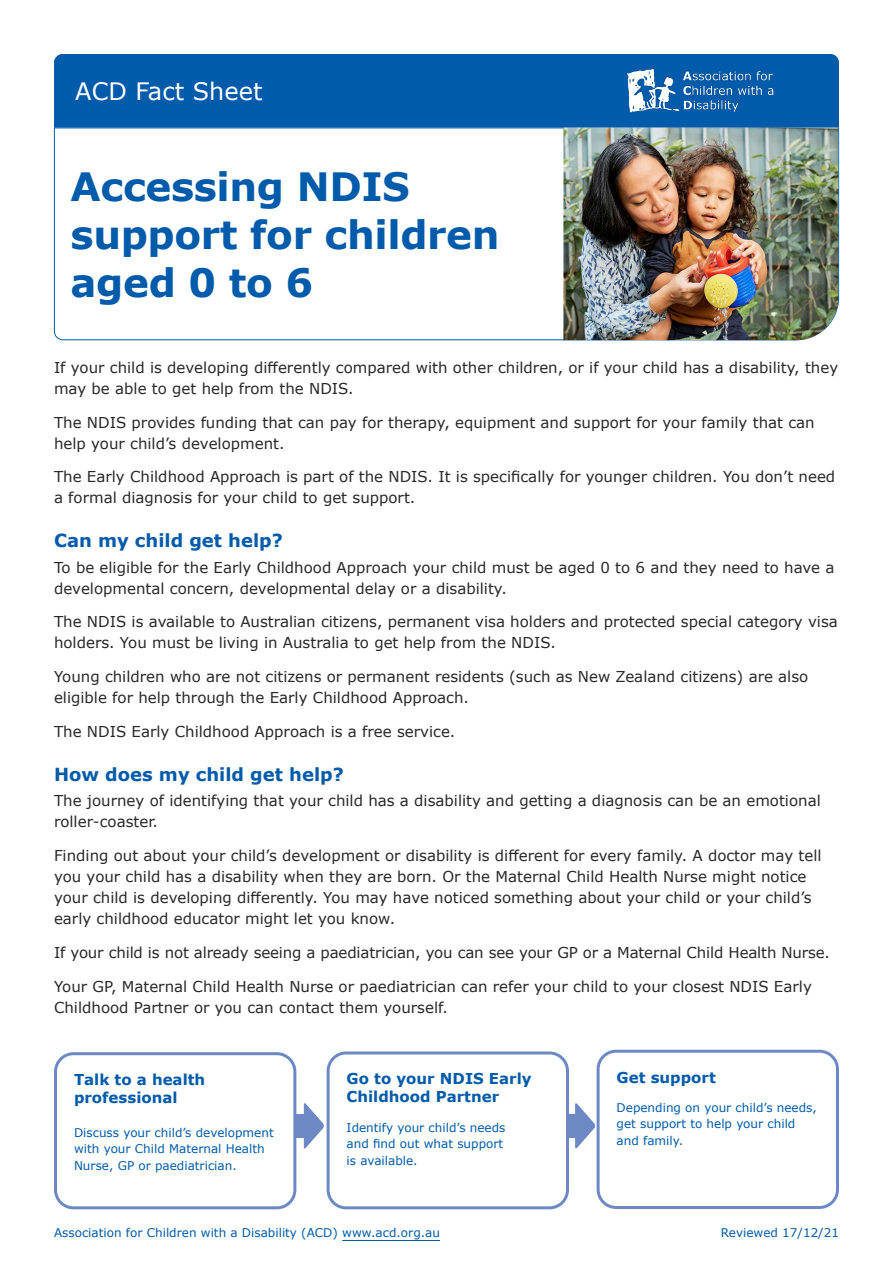
<style>
.page{position:relative;width:893px;height:1263px;background:#fff}
.page>*{position:absolute;margin:0;border:0;box-sizing:border-box;transform-origin:0 0}
.t1{font:700 39px/48px "Verdana";letter-spacing:-.01em;color:#005baa}
.t2{font:24px "Verdana";color:#fff}
.t3{font:700 18px "Verdana";color:#005baa}
.t4{font:15px/21px "Verdana";color:#292829}
.t5{font:700 15px/18px "Verdana";color:#005baa}
.t6{font:12px/16.5px "Verdana";color:#005baa}
</style>
<div class="page">
<div style="left:560px;top:1114px;width:16px;height:23px;background:#6d89c5"></div>
<svg style="left:575px;top:1103px;width:20px;height:46px"></svg>
<div style="left:289px;top:1114px;width:16px;height:23px;background:#6d89c5"></div>
<svg style="left:304px;top:1103px;width:20px;height:46px"></svg>
<hr style="left:342px;top:1240px;width:98px;height:1px;background:#005baa">
<svg style="left:54px;top:128px;width:785px;height:213px"></svg>
<div style="left:54px;top:54px;width:785px;height:74px;background:#005baa"></div>
<div style="left:56px;top:1054px;width:239px;height:154px;background:#fff;border-radius:18px"></div>
<div style="left:54px;top:1052px;width:242px;height:157px;border:3px solid #6d89c5;border-radius:18px"></div>
<div style="left:328px;top:1053px;width:239px;height:155px;background:#fff;border-radius:18px"></div>
<div style="left:327px;top:1051px;width:242px;height:158px;border:3px solid #6d89c5;border-radius:18px"></div>
<div style="left:597px;top:1050px;width:242px;height:159px;border:3px solid #6d89c5;border-radius:18px"></div>
<img style="left:627px;top:69px;width:149px;height:43px">
<img style="left:563px;top:128px;width:275px;height:212px">
<p class="t2" style="left:75px;top:75px;width:189px">ACD Fact Sheet</p>
<h1 class="t1" style="left:71px;top:162px;width:430px">Accessing NDIS support for children aged 0 to 6</h1>
<p class="t4" style="left:54px;top:357px;width:786px">If your child is developing differently compared with other children, or if your child has a disability, they may be able to get help from the NDIS.</p>
<p class="t4" style="left:54px;top:412px;width:762px">The NDIS provides funding that can pay for therapy, equipment and support for your family that can help your child’s development.</p>
<p class="t4" style="left:54px;top:466px;width:783px">The Early Childhood Approach is part of the NDIS. It is specifically for younger children. You don’t need a formal diagnosis for your child to get support.</p>
<h2 class="t3" style="left:54px;top:528px;width:230px">Can my child get help?</h2>
<p class="t4" style="left:54px;top:557px;width:782px">To be eligible for the Early Childhood Approach your child must be aged 0 to 6 and they need to have a developmental concern, developmental delay or a disability.</p>
<p class="t4" style="left:54px;top:611px;width:785px">The NDIS is available to Australian citizens, permanent visa holders and protected special category visa holders. You must be living in Australia to get help from the NDIS.</p>
<p class="t4" style="left:54px;top:666px;width:756px">Young children who are not citizens or permanent residents (such as New Zealand citizens) are also eligible for help through the Early Childhood Approach.</p>
<p class="t4" style="left:54px;top:721px;width:403px">The NDIS Early Childhood Approach is a free service.</p>
<h2 class="t3" style="left:54px;top:762px;width:291px">How does my child get help?</h2>
<p class="t4" style="left:54px;top:790px;width:768px">The journey of identifying that your child has a disability and getting a diagnosis can be an emotional roller-coaster.</p>
<p class="t4" style="left:54px;top:845px;width:769px">Finding out about your child’s development or disability is different for every family. A doctor may tell you your child has a disability when they are born. Or the Maternal Child Health Nurse might notice your child is developing differently. You may have noticed something about your child or your child’s early childhood educator might let you know.</p>
<p class="t4" style="left:54px;top:942px;width:778px">If your child is not already seeing a paediatrician, you can see your GP or a Maternal Child Health Nurse.</p>
<p class="t4" style="left:54px;top:975px;width:759px">Your GP, Maternal Child Health Nurse or paediatrician can refer your child to your closest NDIS Early<br>Childhood Partner or you can contact them yourself.</p>
<p class="t5" style="left:74px;top:1070px;width:133px">Talk to a health professional</p>
<p class="t6" style="left:74px;top:1124px;width:201px">Discuss your child’s development with your Child Maternal Health<br>Nurse, GP or paediatrician.</p>
<p class="t5" style="left:347px;top:1070px;width:186px">Go to your NDIS Early<br>Childhood Partner</p>
<p class="t6" style="left:347px;top:1119px;width:160px">Identify your child’s needs and find out what support is available.</p>
<p class="t5" style="left:617px;top:1068px;width:101px">Get support</p>
<p class="t6" style="left:617px;top:1099px;width:202px">Depending on your child’s needs, get support to help your child and family.</p>
<p class="t6" style="left:54px;top:1225px;width:387px">Association for Children with a Disability (ACD) www.acd.org.au</p>
<p class="t6" style="left:721px;top:1225px;width:120px">Reviewed 17/12/21</p>
</div>
